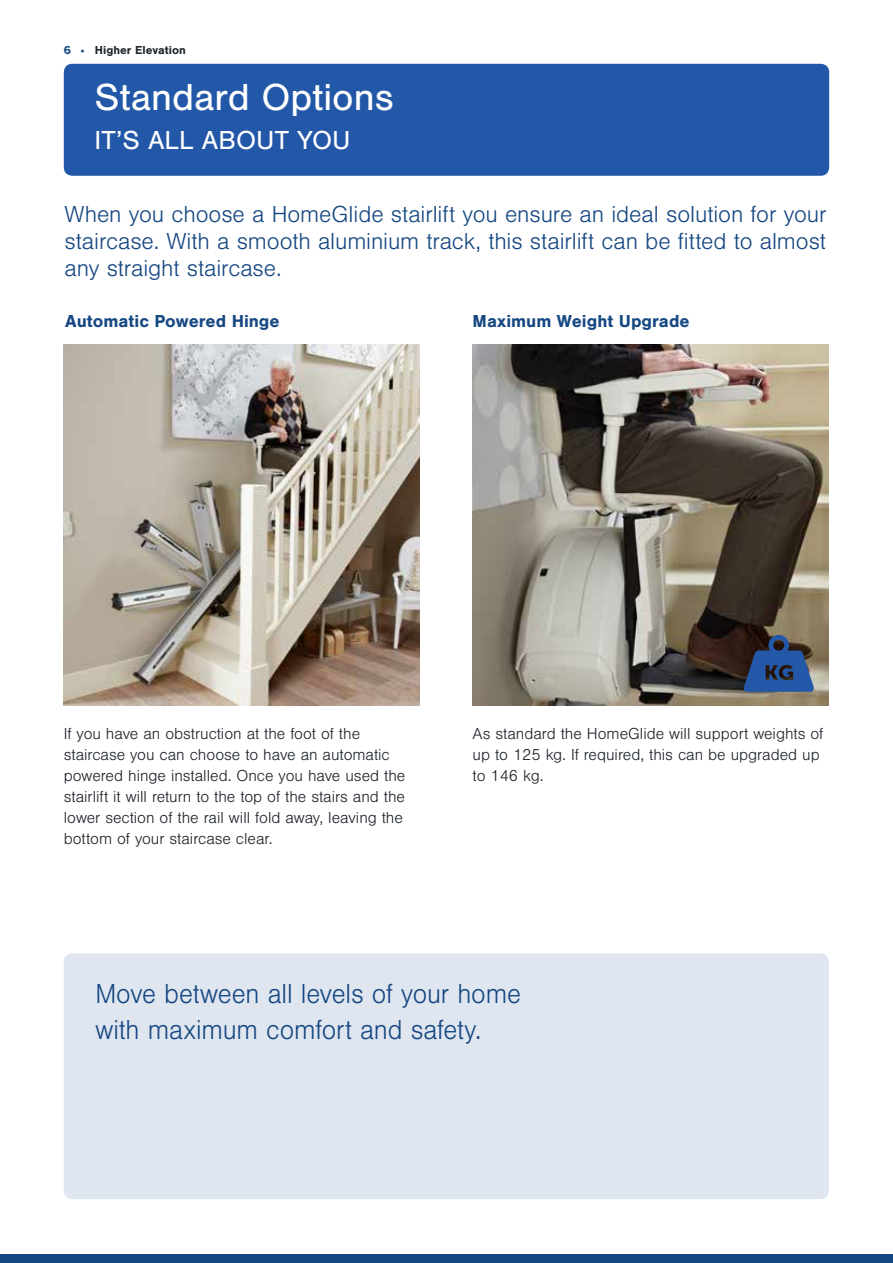
<style>
.page{position:relative;width:893px;height:1263px;background:#fff}
.page>*{position:absolute;margin:0;border:0;box-sizing:border-box;transform-origin:0 0}
.t1{font:39px "Nimbus San";color:#fff}
.t2{font:300 28.5px/36px "Nimbus San";letter-spacing:-.005em;color:#164882;scale:.95 1}
.t3{font:27px "Nimbus San";color:#fff}
.t4{font:300 24px/27px "Nimbus San";letter-spacing:-.005em;color:#164882;text-align:justify}
.t5{font:700 18px "Nimbus San";color:#164882}
.t6{font:300 16.5px/21px "Nimbus San";color:#1e242b}
.t7{font:700 12px "Nimbus San";color:#1e242b}
.s1{font-family:"Proxima Nova";color:#164882}
</style>
<div class="page">
<img style="left:64px;top:344px;width:355px;height:361px">
<img style="left:473px;top:344px;width:355px;height:361px">
<div style="left:64px;top:64px;width:765px;height:112px;background:#2358a8;border-radius:9px"></div>
<div style="left:64px;top:953px;width:765px;height:246px;background:#dce4ef;border-radius:9px"></div>
<svg style="left:744px;top:635px;width:70px;height:57px;background:#314a74"></svg>
<div style="left:0;top:1254px;width:893px;height:9px;background:#164882"></div>
<p class="t7" style="left:64px;top:44px;width:124px"><span class="s1">6 •</span> Higher Elevation</p>
<h1 class="t1" style="left:94px;top:76px;width:301px">Standard Options</h1>
<h3 class="t3" style="left:94px;top:125px;width:258px">IT’S ALL ABOUT YOU</h3>
<h3 class="t4" style="left:64px;top:201px;width:763px">When you choose a HomeGlide stairlift you ensure an ideal solution for your staircase. With a smooth aluminium track, this stairlift can be fitted to almost any straight staircase.</h3>
<p class="t5" style="left:65px;top:311px;width:216px">Automatic Powered Hinge</p>
<p class="t5" style="left:473px;top:311px;width:218px">Maximum Weight Upgrade</p>
<p class="t6" style="left:64px;top:723px;width:343px">If you have an obstruction at the foot of the staircase you can choose to have an automatic powered hinge installed. Once you have used the stairlift it will return to the top of the stairs and the lower section of the rail will fold away, leaving the bottom of your staircase clear.</p>
<p class="t6" style="left:473px;top:723px;width:352px">As standard the HomeGlide will support weights of up to 125 kg. If required, this can be upgraded up to 146 kg.</p>
<h2 class="t2" style="left:95px;top:976px;width:449px">Move between all levels of your home with maximum comfort and safety.</h2>
</div>
